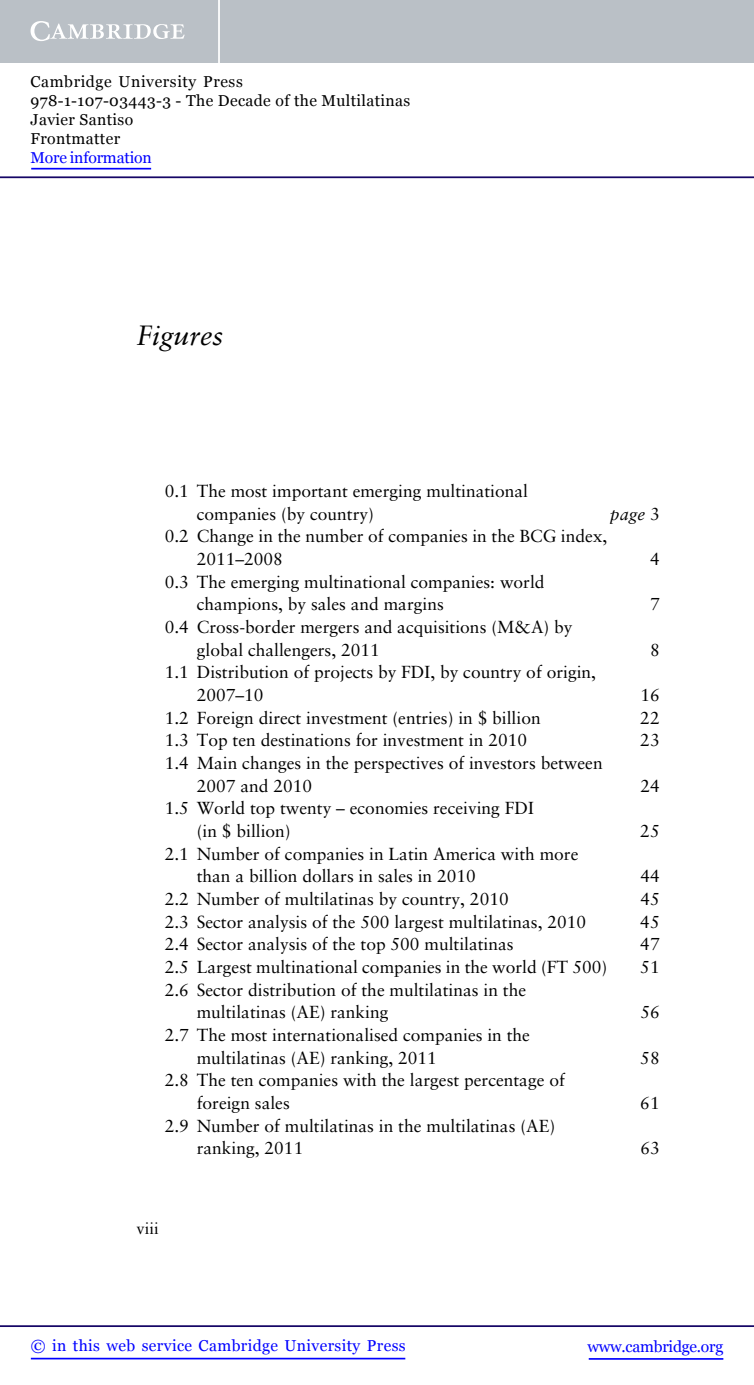
<style>
.page{position:relative;width:754px;height:1385px;background:#fff}
.page>*{position:absolute;margin:0;border:0;box-sizing:border-box;transform-origin:0 0}
.t1{font:italic 27.82px "Sabon";color:#000}
.t2{font:17.5px/22.8px "Sabon";color:#000}
.t3{font:italic 17.5px "Sabon";color:#000}
.t4{font:16.62px "Sabon";color:#000}
.t5{font:15.75px/18.9px "Georgia";letter-spacing:.025em;color:#000}
.t6{font:15.75px "Georgia";letter-spacing:.025em;color:#00f}
.t7{font:15.75px "Georgia";letter-spacing:-.015em;color:#00f}
.t8{font:15.75px "Georgia";letter-spacing:-.01em;color:#00f}
.s1{font-style:normal}
</style>
<div class="page">
<hr style="left:589px;top:1358px;width:134px;height:1px;background:#00f">
<hr style="left:0;top:1325px;width:754px;height:2px;background:#150666">
<hr style="left:31px;top:1357px;width:374px;height:2px;background:#00f">
<div style="left:0;top:0;width:754px;height:63px;background:#bac0c6"></div>
<svg style="left:31px;top:21px;width:154px;height:20px"></svg>
<hr style="left:218px;top:0;width:2px;height:63px;background:#fff">
<hr style="left:0;top:176px;width:754px;height:2px;background:#150666">
<hr style="left:31px;top:168px;width:120px;height:1px;background:#00f">
<p class="t5" style="left:31px;top:72px;width:381px">Cambridge University Press<br>978-1-107-03443-3 - The Decade of the Multilatinas<br>Javier Santiso<br>Frontmatter</p>
<p class="t8" style="left:31px;top:148px;width:123px">More information</p>
<h1 class="t1" style="left:137px;top:324px;width:88px">Figures</h1>
<p class="t2" style="left:197px;top:481px;width:333px;text-indent:-32px">0.1 The most important emerging multinational companies (by country)</p>
<p class="t3" style="left:610px;top:506px;width:51px">page <span class="s1">3</span></p>
<p class="t2" style="left:197px;top:526px;width:412px;text-indent:-32px">0.2 Change in the number of companies in the BCG index,<br>2011–2008</p>
<p class="t2" style="left:197px;top:571px;width:349px;text-indent:-32px">0.3 The emerging multinational companies: world champions, by sales and margins</p>
<p class="t2" style="left:197px;top:617px;width:377px;text-indent:-32px">0.4 Cross-border mergers and acquisitions (M&amp;A) by global challengers, 2011</p>
<p class="t2" style="left:197px;top:662px;width:401px;text-indent:-32px">1.1 Distribution of projects by FDI, by country of origin,<br>2007–10</p>
<p class="t2" style="left:650px;top:549px;width:11px">4</p>
<p class="t2" style="left:650px;top:594px;width:11px">7</p>
<p class="t2" style="left:650px;top:639px;width:11px">8</p>
<p class="t2" style="left:640px;top:685px;width:21px">16</p>
<p class="t2" style="left:165px;top:707px;width:377px">1.2 Foreign direct investment (entries) in $ billion</p>
<p class="t2" style="left:640px;top:707px;width:21px">22</p>
<p class="t2" style="left:165px;top:730px;width:364px">1.3 Top ten destinations for investment in 2010</p>
<p class="t2" style="left:640px;top:730px;width:21px">23</p>
<p class="t2" style="left:197px;top:753px;width:407px;text-indent:-32px">1.4 Main changes in the perspectives of investors between<br>2007 and 2010</p>
<p class="t2" style="left:640px;top:775px;width:21px">24</p>
<p class="t2" style="left:197px;top:798px;width:339px;text-indent:-32px">1.5 World top twenty – economies receiving FDI (in $ billion)</p>
<p class="t2" style="left:197px;top:843px;width:383px;text-indent:-32px">2.1 Number of companies in Latin America with more than a billion dollars in sales in 2010</p>
<p class="t2" style="left:640px;top:821px;width:21px">25</p>
<p class="t2" style="left:640px;top:866px;width:21px">44</p>
<p class="t2" style="left:165px;top:889px;width:346px">2.2 Number of multilatinas by country, 2010</p>
<p class="t2" style="left:640px;top:889px;width:21px">45</p>
<p class="t2" style="left:165px;top:911px;width:423px">2.3 Sector analysis of the 500 largest multilatinas, 2010</p>
<p class="t2" style="left:640px;top:911px;width:21px">45</p>
<p class="t2" style="left:165px;top:934px;width:350px">2.4 Sector analysis of the top 500 multilatinas</p>
<p class="t2" style="left:640px;top:934px;width:21px">47</p>
<p class="t2" style="left:165px;top:957px;width:444px">2.5 Largest multinational companies in the world (FT 500)</p>
<p class="t2" style="left:640px;top:957px;width:21px">51</p>
<p class="t2" style="left:197px;top:979px;width:331px;text-indent:-32px">2.6 Sector distribution of the multilatinas in the multilatinas (AE) ranking</p>
<p class="t2" style="left:640px;top:1002px;width:21px">56</p>
<p class="t2" style="left:197px;top:1025px;width:335px;text-indent:-32px">2.7 The most internationalised companies in the multilatinas (AE) ranking, 2011</p>
<p class="t2" style="left:197px;top:1070px;width:370px;text-indent:-32px">2.8 The ten companies with the largest percentage of foreign sales</p>
<p class="t2" style="left:197px;top:1115px;width:360px;text-indent:-32px">2.9 Number of multilatinas in the multilatinas (AE) ranking, 2011</p>
<p class="t4" style="left:137px;top:1221px;width:24px">viii</p>
<p class="t2" style="left:640px;top:1047px;width:21px">58</p>
<p class="t2" style="left:640px;top:1093px;width:21px">61</p>
<p class="t2" style="left:640px;top:1138px;width:21px">63</p>
<p class="t6" style="left:31px;top:1337px;width:376px">© in this web service Cambridge University Press</p>
<p class="t7" style="left:587px;top:1337px;width:137px">www.cambridge.org</p>
</div>
